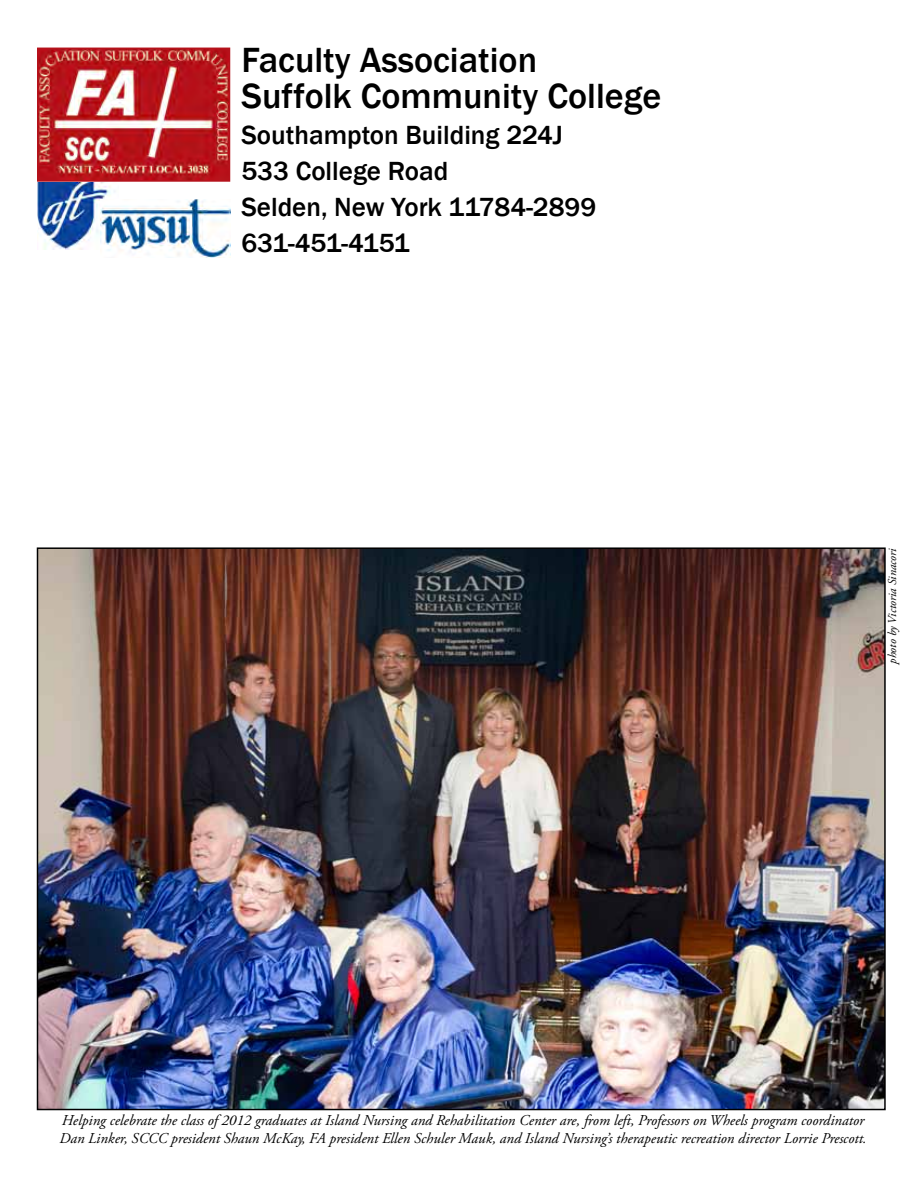
<style>
.page{position:relative;width:918px;height:1188px;background:#fff}
.page>*{position:absolute;margin:0;border:0;box-sizing:border-box;transform-origin:0 0}
.t1{font:500 36px/36px "Franklin Gothic";color:#000}
.t2{font:500 27px/36px "Franklin Gothic";color:#000}
.t3{font:italic 15px/18px "Adobe Garamond Pro";color:#000}
.t4{font:italic 12px "Adobe Garamond Pro";color:#000}
</style>
<div class="page">
<img style="left:40px;top:550px;width:843px;height:557px">
<img style="left:40px;top:51px;width:187px;height:128px">
<div style="left:37px;top:48px;width:193px;height:134px;border:2px solid #b5121b"></div>
<img style="left:38px;top:183px;width:77px;height:66px">
<img style="left:101px;top:200px;width:129px;height:57px">
<h1 class="t1" style="left:242px;top:42px;width:421px">Faculty Association<br>Suffolk Community College</h1>
<h2 class="t2" style="left:242px;top:117px;width:356px">Southampton Building 224J<br>533 College Road<br>Selden, New York 11784-2899<br>631-451-4151</h2>
<p class="t4" style="left:885px;top:664px;width:117px;rotate:-90deg">photo by Victoria Sinacori</p>
<p class="t3" style="left:59px;top:1112px;width:809px">Helping celebrate the class of 2012 graduates at Island Nursing and Rehabilitation Center are, from left, Professors on Wheels program coordinator<br>Dan Linker, SCCC president Shaun McKay, FA president Ellen Schuler Mauk, and Island Nursing’s therapeutic recreation director Lorrie Prescott.</p>
</div>
